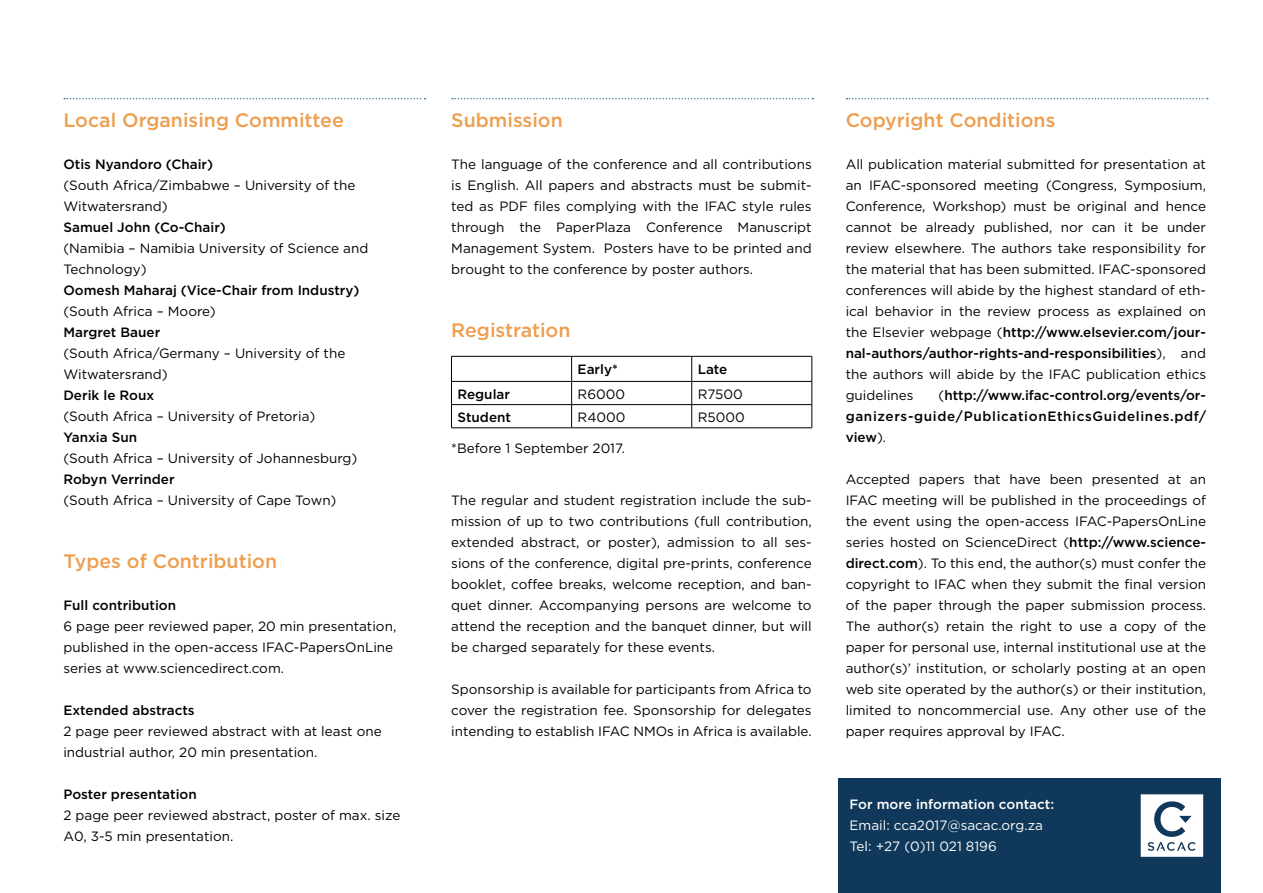
<style>
.page{position:relative;width:1263px;height:893px;background:#fff}
.page>*{position:absolute;margin:0;border:0;box-sizing:border-box;transform-origin:0 0}
.t1{font:500 19.5px "Gotham HTF";color:#ed9e4e}
.t2{font:13.5px/21px "Gotham HTF";color:#000}
.t3{font:500 13.5px/21px "Gotham HTF";color:#000;text-align:justify}
.t4{font:13.5px/21px "Gotham HTF";color:#fff}
.t5{font:500 13.5px "Gotham HTF";color:#fff}
.s1{font-weight:500}
.s2{font-weight:400}
</style>
<div class="page">
<div style="left:838px;top:778px;width:382px;height:115px;background:#10385a"></div>
<hr style="left:692px;top:356px;width:120px;height:1px;background:#000">
<hr style="left:692px;top:428px;width:120px;height:1px;background:#000">
<hr style="left:451px;top:356px;width:121px;height:1px;background:#000">
<hr style="left:451px;top:428px;width:121px;height:1px;background:#000">
<hr style="left:572px;top:356px;width:120px;height:1px;background:#000">
<svg style="left:571px;top:356px;width:1px;height:72px"></svg>
<svg style="left:691px;top:356px;width:1px;height:72px"></svg>
<hr style="left:572px;top:428px;width:120px;height:1px;background:#000">
<hr style="left:451px;top:381px;width:121px;height:1px;background:#000">
<svg style="left:451px;top:356px;width:1px;height:72px"></svg>
<hr style="left:572px;top:381px;width:120px;height:1px;background:#000">
<hr style="left:692px;top:381px;width:120px;height:1px;background:#000">
<svg style="left:812px;top:356px;width:1px;height:72px"></svg>
<hr style="left:451px;top:404px;width:121px;height:1px;background:#000">
<hr style="left:572px;top:404px;width:120px;height:1px;background:#000">
<hr style="left:692px;top:404px;width:120px;height:1px;background:#000">
<svg style="left:64px;top:98px;width:362px;height:1px"></svg>
<svg style="left:452px;top:98px;width:361px;height:1px"></svg>
<svg style="left:846px;top:98px;width:362px;height:1px"></svg>
<svg style="left:1141px;top:794px;width:62px;height:63px;background:#d8dee4"></svg>
<h1 class="t1" style="left:63px;top:109px;width:282px">Local Organising Committee</h1>
<p class="t3" style="left:63px;top:153px;width:151px">Otis Nyandoro (Chair)</p>
<p class="t2" style="left:63px;top:174px;width:293px">(South Africa/Zimbabwe – University of the<br>Witwatersrand)</p>
<p class="t3" style="left:63px;top:216px;width:164px">Samuel John (Co-Chair)</p>
<p class="t2" style="left:63px;top:237px;width:306px">(Namibia – Namibia University of Science and<br>Technology)</p>
<p class="t3" style="left:63px;top:279px;width:297px">Oomesh Maharaj (Vice-Chair from Industry)</p>
<p class="t2" style="left:63px;top:300px;width:154px">(South Africa – Moore)</p>
<p class="t3" style="left:63px;top:321px;width:98px">Margret Bauer</p>
<p class="t2" style="left:63px;top:342px;width:283px">(South Africa/Germany – University of the<br>Witwatersrand)</p>
<p class="t3" style="left:63px;top:384px;width:92px">Derik le Roux</p>
<p class="t2" style="left:63px;top:405px;width:253px">(South Africa – University of Pretoria)</p>
<p class="t3" style="left:63px;top:426px;width:75px">Yanxia Sun</p>
<p class="t2" style="left:63px;top:447px;width:295px">(South Africa – University of Johannesburg)</p>
<p class="t3" style="left:63px;top:468px;width:113px">Robyn Verrinder</p>
<p class="t2" style="left:63px;top:489px;width:275px">(South Africa – University of Cape Town)</p>
<h1 class="t1" style="left:63px;top:550px;width:215px">Types of Contribution</h1>
<p class="t3" style="left:63px;top:594px;width:114px">Full contribution</p>
<p class="t2" style="left:63px;top:615px;width:334px">6 page peer reviewed paper, 20 min presentation, published in the open-access IFAC-PapersOnLine series at www.sciencedirect.com.</p>
<p class="t3" style="left:63px;top:699px;width:133px">Extended abstracts</p>
<p class="t2" style="left:63px;top:720px;width:320px">2 page peer reviewed abstract with at least one industrial author, 20 min presentation.</p>
<p class="t3" style="left:63px;top:783px;width:135px">Poster presentation</p>
<p class="t2" style="left:63px;top:804px;width:338px">2 page peer reviewed abstract, poster of max. size<br>A0, 3-5 min presentation.</p>
<h1 class="t1" style="left:451px;top:109px;width:113px">Submission</h1>
<p class="t2" style="left:451px;top:154px;width:362px;text-align:justify">The language of the conference and all contributions is English. All papers and abstracts must be submit&shy;ted as PDF files complying with the IFAC style rules through the PaperPlaza Conference Manuscript Management System. Posters have to be printed and brought to the conference by poster authors.</p>
<h1 class="t1" style="left:451px;top:319px;width:121px">Registration</h1>
<p class="t3" style="left:578px;top:358px;width:42px">Early*</p>
<p class="t3" style="left:698px;top:358px;width:31px">Late</p>
<p class="t3" style="left:457px;top:383px;width:54px">Regular</p>
<p class="t2" style="left:578px;top:383px;width:49px">R6000</p>
<p class="t2" style="left:698px;top:383px;width:47px">R7500</p>
<p class="t3" style="left:457px;top:406px;width:55px">Student</p>
<p class="t2" style="left:578px;top:406px;width:49px">R4000</p>
<p class="t2" style="left:698px;top:406px;width:48px">R5000</p>
<p class="t2" style="left:451px;top:437px;width:175px">*Before 1 September 2017.</p>
<p class="t2" style="left:451px;top:490px;width:362px;text-align:justify">The regular and student registration include the sub&shy;mission of up to two contributions (full contribution, extended abstract, or poster), admission to all ses&shy;sions of the conference, digital pre-prints, conference booklet, coffee breaks, welcome reception, and ban&shy;quet dinner. Accompanying persons are welcome to attend the reception and the banquet dinner, but will be charged separately for these events.</p>
<p class="t2" style="left:451px;top:679px;width:362px;text-align:justify">Sponsorship is available for participants from Africa to cover the registration fee. Sponsorship for delegates intending to establish IFAC NMOs in Africa is available.</p>
<h1 class="t1" style="left:846px;top:109px;width:211px">Copyright Conditions</h1>
<p class="t2" style="left:846px;top:154px;width:362px;text-align:justify">All publication material submitted for presentation at an IFAC-sponsored meeting (Congress, Symposium, Conference, Workshop) must be original and hence cannot be already published, nor can it be under review elsewhere. The authors take responsibility for the material that has been submitted. IFAC-sponsored conferences will abide by the highest standard of eth&shy;ical behavior in the review process as explained on the Elsevier webpage (<span class="s1">http://www.elsevier.com/jour&shy;nal-authors/author-rights-and-responsibilities</span>), and the authors will abide by the IFAC publication ethics guidelines</p>
<p class="t3" style="left:846px;top:385px;width:362px;text-indent:93px"><span class="s2">(</span>http://www.ifac-control.org/events/or&shy;ganizers-guide/PublicationEthicsGuidelines.pdf/ view<span class="s2">).</span></p>
<p class="t2" style="left:846px;top:469px;width:362px;text-align:justify">Accepted papers that have been presented at an IFAC meeting will be published in the proceedings of the event using the open-access IFAC-PapersOnLine series hosted on ScienceDirect (<span class="s1">http://www.science&shy;direct.com</span>). To this end, the author(s) must confer the copyright to IFAC when they submit the final version of the paper through the paper submission process.<br>The author(s) retain the right to use a copy of the paper for personal use, internal institutional use at the author(s)’ institution, or scholarly posting at an open web site operated by the author(s) or their institution, limited to noncommercial use. Any other use of the paper requires approval by IFAC.</p>
<p class="t5" style="left:850px;top:796px;width:206px">For more information contact:</p>
<p class="t4" style="left:850px;top:814px;width:195px">Email: cca2017@sacac.org.za<br>Tel: +27 (0)11 021 8196</p>
</div>
